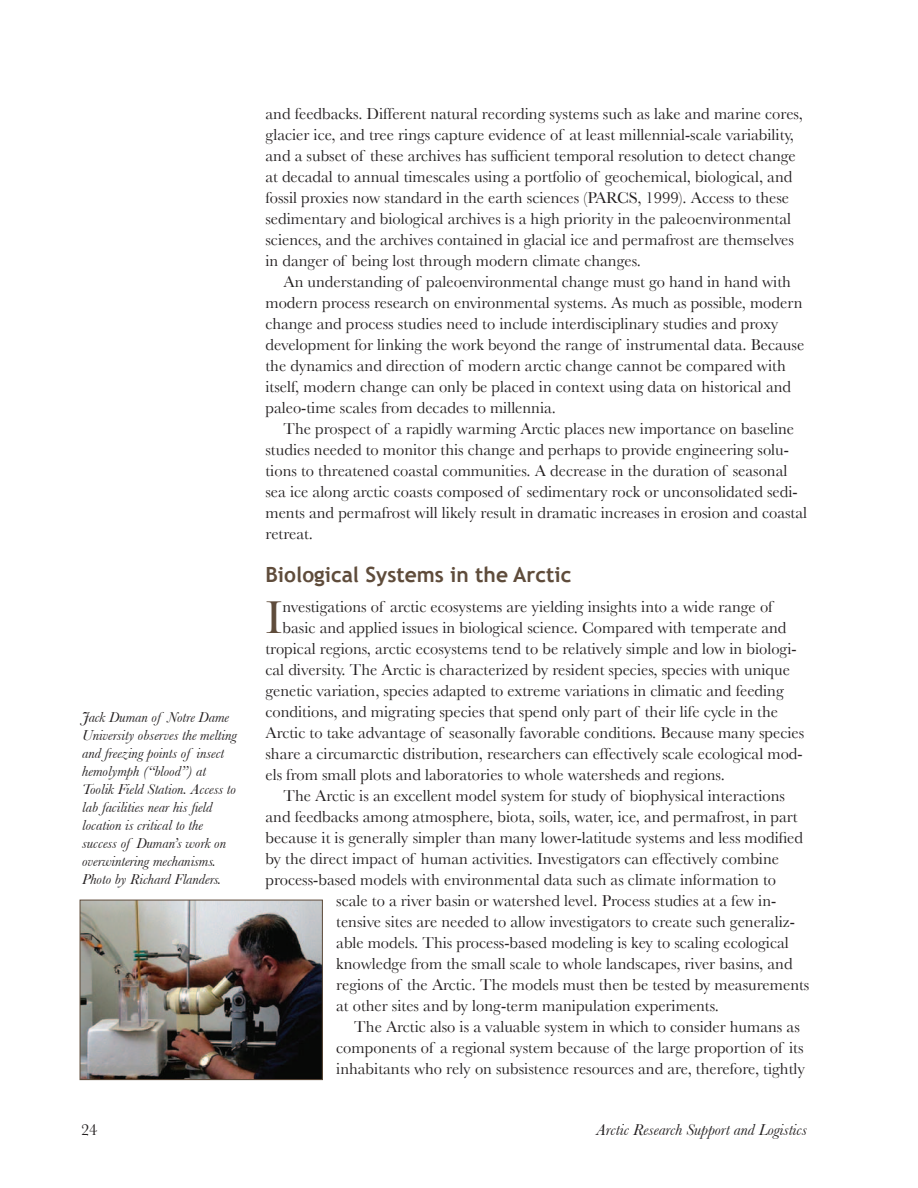
<style>
.page{position:relative;width:918px;height:1188px;background:#fff}
.page>*{position:absolute;margin:0;border:0;box-sizing:border-box;transform-origin:0 0}
.t1{font:48.15px "Baskerville";color:#5f4c3b}
.t2{font:700 21px "Trebuchet MS";color:#5f4c3b}
.t3{font:16.5px/21px "Baskerville";color:#231f20}
.t4{font:italic 16.5px "Baskerville";color:#231f20}
.t5{font:italic 15px/18px "Baskerville";color:#231f20}
</style>
<div class="page">
<img style="left:82px;top:902px;width:239px;height:176px">
<div style="left:80px;top:900px;width:243px;height:180px;border:1px solid #5f4c3b"></div>
<p class="t5" style="left:82px;top:708px;width:156px">Jack Duman of Notre Dame<br>University observes the melting and freezing points of insect hemolymph (“blood”) at<br>Toolik Field Station. Access to lab facilities near his field location is critical to the success of Duman’s work on overwintering mechanisms.<br>Photo by Richard Flanders.</p>
<p class="t3" style="left:266px;top:103px;width:539px">and feedbacks. Different natural recording systems such as lake and marine cores, glacier ice, and tree rings capture evidence of at least millennial-scale variability, and a subset of these archives has sufficient temporal resolution to detect change at decadal to annual timescales using a portfolio of geochemical, biological, and fossil proxies now standard in the earth sciences (PARCS, 1999). Access to these sedimentary and biological archives is a high priority in the paleoenvironmental sciences, and the archives contained in glacial ice and permafrost are themselves in danger of being lost through modern climate changes.</p>
<p class="t3" style="left:266px;top:271px;width:540px;text-indent:18px">An understanding of paleoenvironmental change must go hand in hand with modern process research on environmental systems. As much as possible, modern change and process studies need to include interdisciplinary studies and proxy development for linking the work beyond the range of instrumental data. Because the dynamics and direction of modern arctic change cannot be compared with itself, modern change can only be placed in context using data on historical and paleo-time scales from decades to millennia.</p>
<p class="t3" style="left:266px;top:418px;width:543px;text-indent:18px">The prospect of a rapidly warming Arctic places new importance on baseline studies needed to monitor this change and perhaps to provide engineering solu&shy;tions to threatened coastal communities. A decrease in the duration of seasonal sea ice along arctic coasts composed of sedimentary rock or unconsolidated sedi&shy;ments and permafrost will likely result in dramatic increases in erosion and coastal retreat.</p>
<p class="t2" style="left:266px;top:562px;width:308px">Biological Systems in the Arctic</p>
<h1 class="t1" style="left:266px;top:589px;width:19px">I</h1>
<p class="t3" style="left:283px;top:596px;width:492px">nvestigations of arctic ecosystems are yielding insights into a wide range of</p>
<p class="t3" style="left:283px;top:617px;width:505px">basic and applied issues in biological science. Compared with temperate and</p>
<p class="t3" style="left:266px;top:638px;width:533px">tropical regions, arctic ecosystems tend to be relatively simple and low in biologi-</p>
<p class="t3" style="left:266px;top:659px;width:526px">cal diversity. The Arctic is characterized by resident species, species with unique</p>
<p class="t3" style="left:266px;top:680px;width:520px">genetic variation, species adapted to extreme variations in climatic and feeding</p>
<p class="t3" style="left:266px;top:701px;width:514px">conditions, and migrating species that spend only part of their life cycle in the</p>
<p class="t3" style="left:266px;top:722px;width:540px">Arctic to take advantage of seasonally favorable conditions. Because many species</p>
<p class="t3" style="left:266px;top:743px;width:539px">share a circumarctic distribution, researchers can effectively scale ecological mod-</p>
<p class="t3" style="left:266px;top:764px;width:461px">els from small plots and laboratories to whole watersheds and regions.</p>
<p class="t3" style="left:284px;top:785px;width:503px">The Arctic is an excellent model system for study of biophysical interactions</p>
<p class="t3" style="left:266px;top:806px;width:534px">and feedbacks among atmosphere, biota, soils, water, ice, and permafrost, in part</p>
<p class="t3" style="left:266px;top:827px;width:539px">because it is generally simpler than many lower-latitude systems and less modified</p>
<p class="t3" style="left:266px;top:848px;width:515px">by the direct impact of human activities. Investigators can effectively combine</p>
<p class="t3" style="left:266px;top:869px;width:512px">process-based models with environmental data such as climate information to</p>
<p class="t3" style="left:336px;top:890px;width:442px">scale to a river basin or watershed level. Process studies at a few in-</p>
<p class="t3" style="left:336px;top:911px;width:460px">tensive sites are needed to allow investigators to create such generaliz-</p>
<p class="t3" style="left:336px;top:932px;width:454px">able models. This process-based modeling is key to scaling ecological</p>
<p class="t3" style="left:336px;top:953px;width:458px">knowledge from the small scale to whole landscapes, river basins, and</p>
<p class="t3" style="left:336px;top:974px;width:475px">regions of the Arctic. The models must then be tested by measurements</p>
<p class="t3" style="left:336px;top:995px;width:384px">at other sites and by long-term manipulation experiments.</p>
<p class="t3" style="left:354px;top:1016px;width:447px">The Arctic also is a valuable system in which to consider humans as</p>
<p class="t3" style="left:336px;top:1037px;width:469px">components of a regional system because of the large proportion of its</p>
<p class="t3" style="left:336px;top:1058px;width:470px">inhabitants who rely on subsistence resources and are, therefore, tightly</p>
<p class="t3" style="left:81px;top:1119px;width:18px">24</p>
<p class="t4" style="left:596px;top:1120px;width:212px">Arctic Research Support and Logistics</p>
</div>
